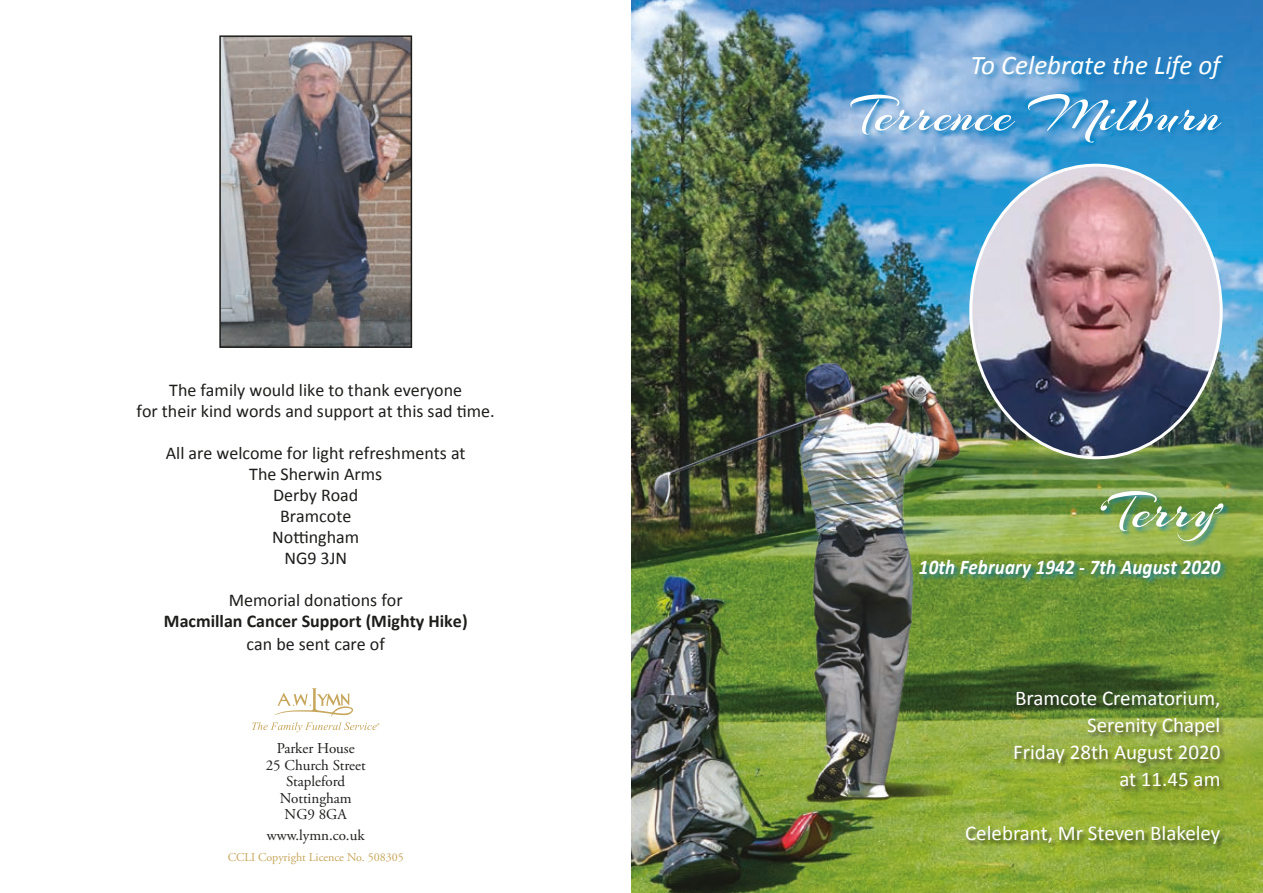
<style>
.page{position:relative;width:1263px;height:893px;background:#fff}
.page>*{position:absolute;margin:0;border:0;box-sizing:border-box;transform-origin:0 0}
.t1{font:54px "Arizonia";letter-spacing:.01em;color:#fff}
.t2{font:italic 27px "Calibri";color:#fff}
.t3{font:21px/27px "Calibri";color:#fff;text-align:right}
.t4{font:italic 700 21px "Calibri";letter-spacing:.01em;color:#fff;scale:.9 1}
.t5{font:18px/21px "Calibri";color:#1d1d1b;text-align:center}
.t6{font:700 18px "Calibri";color:#1d1d1b}
.t7{font:15px/16.5px "Adobe Garamond Pro";color:#1d1d1b;text-align:center}
.t8{font:12px "Adobe Garamond Pro";color:#c6a65b}
</style>
<div class="page">
<img style="left:631px;top:0;width:632px;height:893px">
<img style="left:642px;top:346px;width:334px;height:476px">
<img style="left:971px;top:165px;width:250px;height:293px">
<div style="left:918px;top:558px;width:310px;height:27px;background:#0078bb;opacity:.75"></div>
<div style="left:849px;top:92px;width:379px;height:58px;background:#0078bb;opacity:.75"></div>
<div style="left:1099px;top:489px;width:132px;height:59px;background:#0078bb;opacity:.75"></div>
<div style="left:971px;top:54px;width:259px;height:32px;background:#0078bb;opacity:.75"></div>
<div style="left:965px;top:692px;width:261px;height:158px;background:#1d1d1b;opacity:.6"></div>
<svg style="left:252px;top:688px;width:127px;height:44px"></svg>
<img style="left:222px;top:38px;width:187px;height:307px">
<div style="left:219px;top:35px;width:193px;height:313px;border:2px solid #1d1d1b"></div>
<p class="t5" style="left:137px;top:380px;width:360px">The family would like to thank everyone<br>for their kind words and support at this sad time.</p>
<p class="t5" style="left:166px;top:443px;width:301px">All are welcome for light refreshments at<br>The Sherwin Arms<br>Derby Road<br>Bramcote<br>Nottingham<br>NG9 3JN</p>
<p class="t5" style="left:229px;top:590px;width:175px">Memorial donations for</p>
<p class="t6" style="left:164px;top:610px;width:305px">Macmillan Cancer Support (Mighty Hike)</p>
<p class="t5" style="left:247px;top:633px;width:140px">can be sent care of</p>
<p class="t7" style="left:266px;top:741px;width:101px">Parker House<br>25 Church Street<br>Stapleford<br>Nottingham<br>NG9 8GA</p>
<p class="t7" style="left:267px;top:827px;width:99px">www.lymn.co.uk</p>
<p class="t8" style="left:228px;top:850px;width:178px">CCLI Copyright Licence No. 508305</p>
<h2 class="t2" style="left:970px;top:46px;width:252px">To Celebrate the Life of</h2>
<h1 class="t1" style="left:851px;top:81px;width:371px">Terrence Milburn</h1>
<h1 class="t1" style="left:1100px;top:478px;width:124px">‘Terry’</h1>
<p class="t4" style="left:919px;top:553px;width:337px">10th February 1942 - 7th August 2020</p>
<p class="t3" style="left:1013px;top:685px;width:209px">Bramcote Crematorium,<br>Serenity Chapel<br>Friday 28th August 2020 at 11.45 am</p>
<p class="t3" style="left:965px;top:820px;width:257px">Celebrant, Mr Steven Blakeley</p>
</div>
